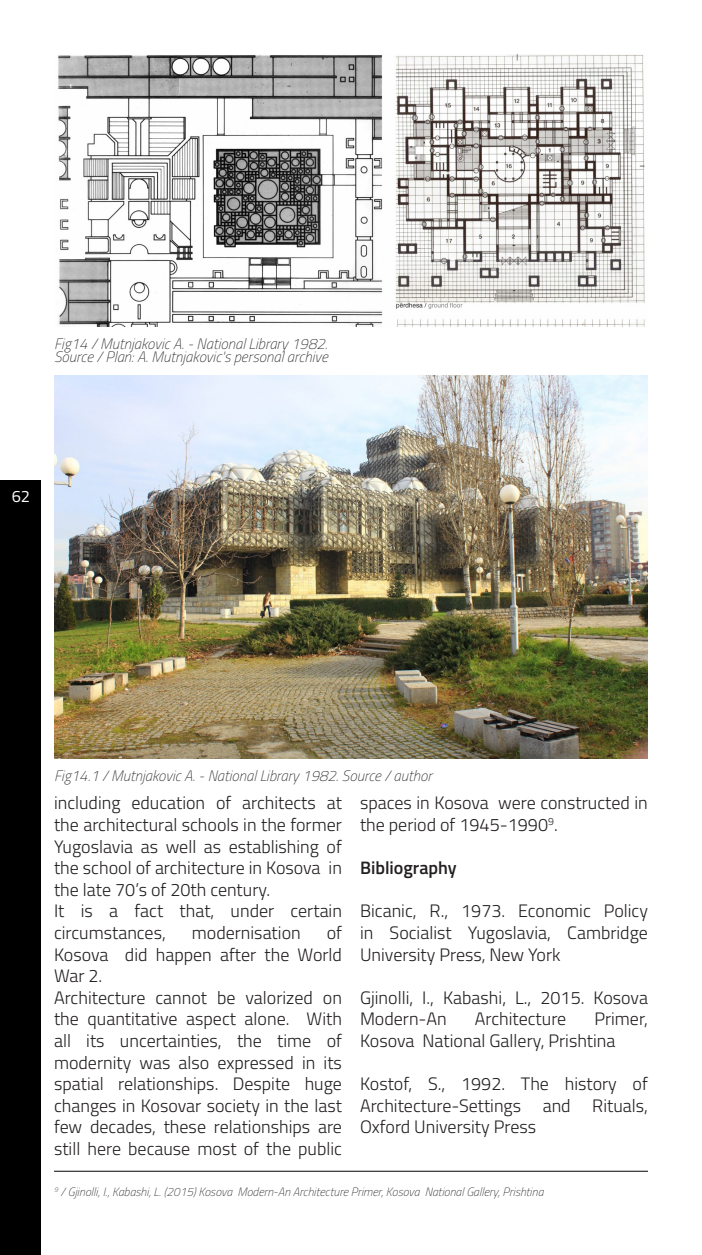
<style>
.page{position:relative;width:702px;height:1255px;background:#fff}
.page>*{position:absolute;margin:0;border:0;box-sizing:border-box;transform-origin:0 0}
.t1{font:300 18px/21.6px "Titillium";color:#231f20;text-align:justify}
.t2{font:600 18px "Titillium";color:#231f20}
.t3{font:16.5px "Titillium";color:#fff}
.Figure_text{font:italic 100 15px "Titillium";color:#231f20}
.t4{font:italic 100 12px "Titillium";color:#231f20}
</style>
<div class="page">
<div style="left:0;top:481px;width:40px;height:773px;background:#000"></div>
<img style="left:54px;top:375px;width:594px;height:383px">
<img style="left:58px;top:54px;width:587px;height:272px">
<hr style="left:54px;top:1170px;width:594px;height:1px;background:#231f20">
<p class="Figure_text" style="left:54px;top:333px;width:275px">Fig14 / Mutnjakovic A. - National Library 1982.</p>
<p class="Figure_text" style="left:54px;top:346px;width:275px">Source / Plan: A. Mutnjakovic's personal archive</p>
<p class="t3" style="left:12px;top:484px;width:20px">62</p>
<p class="Figure_text" style="left:54px;top:765px;width:379px">Fig14.1 / Mutnjakovic A. - National Library 1982. Source / author</p>
<p class="t1" style="left:54px;top:791px;width:289px">including education of architects at the architectural schools in the former Yugoslavia as well as establishing of the school of architecture in Kosova in the late 70’s of 20th century.</p>
<p class="t1" style="left:54px;top:899px;width:289px">It is a fact that, under certain circumstances,</p>
<p class="t1" style="left:54px;top:920px;width:289px;text-indent:272px">of Kosova did happen after the World War 2.</p>
<p class="t1" style="left:54px;top:985px;width:289px">Architecture cannot be valorized on the quantitative aspect alone. With all its uncertainties, the time of modernity was also expressed in its spatial relationships. Despite huge changes in Kosovar society in the last few decades, these relationships are still here because most of the public</p>
<p class="t1" style="left:192px;top:920px;width:110px">modernisation</p>
<p class="t1" style="left:360px;top:791px;width:289px">spaces in Kosova were constructed in the period of 1945-1990<sup>9</sup>.</p>
<p class="t2" style="left:360px;top:854px;width:98px">Bibliography</p>
<p class="t1" style="left:360px;top:899px;width:289px">Bicanic, R., 1973. Economic Policy in Socialist Yugoslavia, Cambridge University Press, New York</p>
<p class="t1" style="left:360px;top:985px;width:289px">Gjinolli, I., Kabashi, L., 2015. Kosova<br>Modern-An</p>
<p class="t1" style="left:475px;top:1007px;width:93px">Architecture</p>
<p class="t1" style="left:360px;top:1007px;width:289px;text-indent:234px">Primer,<br>Kosova National Gallery, Prishtina</p>
<p class="t1" style="left:360px;top:1072px;width:289px">Kostof, S., 1992. The history of Architecture-Settings and Rituals, Oxford University Press</p>
<p class="t4" style="left:54px;top:1183px;width:491px"><sup>9</sup> / Gjinolli, I., Kabashi, L. (2015) Kosova Modern-An Architecture Primer, Kosova National Gallery, Prishtina</p>
</div>
